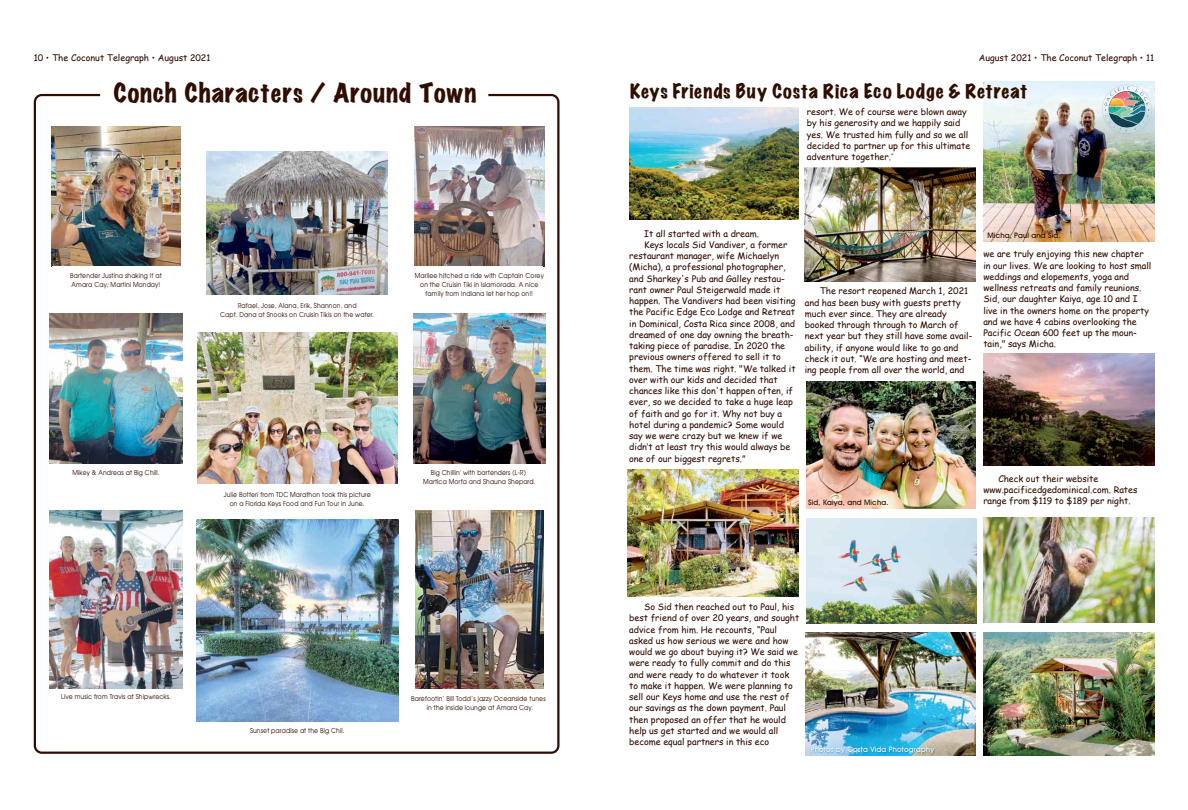
<style>
.page{position:relative;width:1188px;height:810px;background:#fff}
.page>*{position:absolute;margin:0;border:0;box-sizing:border-box;transform-origin:0 0}
.t1{font:expanded 24px "Marker Felt";letter-spacing:.04em;color:#2f0d00}
.t2{font:expanded 18px "Marker Felt";letter-spacing:.055em;color:#2f0d00}
.t3{font:9px/11.2px "Comic Sans MS";color:#2f0d00}
.t4{font:500 7.5px "Avant Garde IT Cby BT";letter-spacing:.02em;color:#2f0d00}
.t5{font:500 7.5px "Avant Garde IT Cby BT";letter-spacing:.02em;color:#fff}
.t6{font:7.5px "Avant Garde IT Cby BT";color:#2f0d00}
.t7{font:6.75px/9px "Avant Garde";letter-spacing:.02em;color:#2f0d00;text-align:center;scale:.9 1}
</style>
<div class="page">
<svg style="left:34px;top:94px;width:526px;height:660px"></svg>
<img style="left:197px;top:333px;width:200px;height:150px">
<img style="left:49px;top:510px;width:134px;height:178px">
<img style="left:414px;top:126px;width:130px;height:141px">
<img style="left:50px;top:313px;width:132px;height:151px">
<img style="left:51px;top:126px;width:130px;height:141px">
<img style="left:413px;top:313px;width:133px;height:151px">
<img style="left:415px;top:510px;width:129px;height:179px">
<div style="left:52px;top:266px;width:491px;height:24px;background:#fff"></div>
<img style="left:207px;top:152px;width:181px;height:142px">
<img style="left:196px;top:520px;width:202px;height:202px">
<img style="left:983px;top:354px;width:171px;height:112px">
<img style="left:805px;top:167px;width:171px;height:115px">
<img style="left:983px;top:632px;width:171px;height:124px">
<img style="left:630px;top:107px;width:168px;height:113px">
<img style="left:628px;top:470px;width:170px;height:127px">
<img style="left:806px;top:633px;width:169px;height:123px">
<img style="left:806px;top:382px;width:169px;height:127px">
<img style="left:983px;top:81px;width:171px;height:161px">
<img style="left:1096px;top:81px;width:58px;height:60px">
<img style="left:806px;top:518px;width:170px;height:105px">
<img style="left:810px;top:744px;width:127px;height:12px">
<img style="left:983px;top:518px;width:171px;height:105px">
<p class="t3" style="left:34px;top:52px;width:178px">10 • The Coconut Telegraph • August 2021</p>
<p class="t3" style="left:979px;top:52px;width:177px">August 2021 • The Coconut Telegraph • 11</p>
<h1 class="t1" style="left:114px;top:76px;width:364px">Conch Characters / Around Town</h1>
<h2 class="t2" style="left:630px;top:77px;width:399px">Keys Friends Buy Costa Rica Eco Lodge &amp; Retreat</h2>
<p class="t3" style="left:807px;top:106px;width:165px">resort. We of course were blown away by his generosity and we happily said yes. We trusted him fully and so we all decided to partner up for this ultimate adventure together.</p>
<p class="t6" style="left:891px;top:152px;width:4px">”</p>
<p class="t7" style="left:70px;top:271px;width:103px;text-align:left">Bartender Justina shaking It at<br>Amara Cay; Martini Monday!</p>
<p class="t7" style="left:220px;top:301px;width:173px">Rafael, Jose, Alana, Erik, Shannon, and<br>Capt. Dana at Snooks on Cruisin Tikis on the water.</p>
<p class="t7" style="left:415px;top:271px;width:145px">Marilee hitched a ride with Captain Corey on the Cruisin Tiki in Islamorada. A nice family from Indiana let her hop on!!</p>
<p class="t3" style="left:644px;top:227px;width:116px">It all started with a dream.</p>
<p class="t3" style="left:644px;top:239px;width:145px">Keys locals Sid Vandiver, a former</p>
<p class="t3" style="left:629px;top:250px;width:151px">restaurant manager, wife Michaelyn</p>
<p class="t3" style="left:629px;top:261px;width:158px">(Micha), a professional photographer,</p>
<p class="t3" style="left:629px;top:272px;width:157px">and Sharkey's Pub and Galley restau-</p>
<p class="t3" style="left:629px;top:284px;width:153px">rant owner Paul Steigerwald made it</p>
<p class="t3" style="left:629px;top:295px;width:168px">happen. The Vandivers had been visiting</p>
<p class="t3" style="left:629px;top:306px;width:167px">the Pacific Edge Eco Lodge and Retreat</p>
<p class="t3" style="left:629px;top:317px;width:167px">in Dominical, Costa Rica since 2008, and</p>
<p class="t3" style="left:629px;top:329px;width:166px">dreamed of one day owning the breath-</p>
<p class="t3" style="left:629px;top:340px;width:158px">taking piece of paradise. In 2020 the</p>
<p class="t3" style="left:629px;top:351px;width:153px">previous owners offered to sell it to</p>
<p class="t3" style="left:629px;top:362px;width:168px">them. The time was right. "We talked it</p>
<p class="t3" style="left:629px;top:374px;width:150px">over with our kids and decided that</p>
<p class="t3" style="left:629px;top:385px;width:165px">chances like this don't happen often, if</p>
<p class="t3" style="left:629px;top:396px;width:165px">ever, so we decided to take a huge leap</p>
<p class="t3" style="left:629px;top:407px;width:154px">of faith and go for it. Why not buy a</p>
<p class="t3" style="left:629px;top:419px;width:156px">hotel during a pandemic? Some would</p>
<p class="t3" style="left:629px;top:430px;width:155px">say we were crazy but we knew if we</p>
<p class="t3" style="left:629px;top:441px;width:163px">didn‛t at least try this would always be</p>
<p class="t3" style="left:629px;top:452px;width:118px">one of our biggest regrets.”</p>
<p class="t3" style="left:805px;top:285px;width:169px;text-indent:15px">The resort reopened March 1, 2021 and has been busy with guests pretty much ever since. They are already booked through through to March of next year but they still have some avail&shy;ability, if anyone would like to go and check it out. “We are hosting and meet&shy;ing people from all over the world, and</p>
<p class="t4" style="left:987px;top:231px;width:75px">Micha, Paul and Sid.</p>
<p class="t3" style="left:983px;top:248px;width:170px">we are truly enjoying this new chapter in our lives. We are looking to host small weddings and elopements, yoga and wellness retreats and family reunions.<br>Sid, our daughter Kaiya, age 10 and I live in the owners home on the property and we have 4 cabins overlooking the Pacific Ocean 600 feet up the moun&shy;tain," says Micha.</p>
<p class="t7" style="left:72px;top:468px;width:98px">Mikey &amp; Andreas at Big Chill.</p>
<p class="t7" style="left:224px;top:490px;width:165px">Julie Botteri from TDC Marathon took this picture on a Florida Keys Food and Fun Tour in June.</p>
<p class="t7" style="left:423px;top:468px;width:126px">Big Chillin' with bartenders (L-R)<br>Martica Morfa and Shauna Shepard.</p>
<p class="t4" style="left:808px;top:498px;width:82px">Sid, Kaiya, and Micha.</p>
<p class="t3" style="left:983px;top:472px;width:156px;text-indent:15px">Check out their website www.pacificedgedominical.com. Rates range from $119 to $189 per night.</p>
<p class="t7" style="left:61px;top:692px;width:124px">Live music from Travis at Shipwrecks.</p>
<p class="t7" style="left:250px;top:726px;width:106px">Sunset paradise at the Big Chil.</p>
<p class="t7" style="left:411px;top:694px;width:151px">Barefootin’ Bill Todd’s jazzy Oceanside tunes in the inside lounge at Amara Cay.</p>
<p class="t3" style="left:629px;top:601px;width:172px;text-indent:15px">So Sid then reached out to Paul, his best friend of over 20 years, and sought advice from him. He recounts, “Paul asked us how serious we were and how would we go about buying it? We said we were ready to fully commit and do this and were ready to do whatever it took to make it happen. We were planning to sell our Keys home and use the rest of our savings as the down payment. Paul then proposed an offer that he would help us get started and we would all become equal partners in this eco</p>
<p class="t5" style="left:811px;top:744px;width:125px">Photos by Costa Vida Photography</p>
</div>
